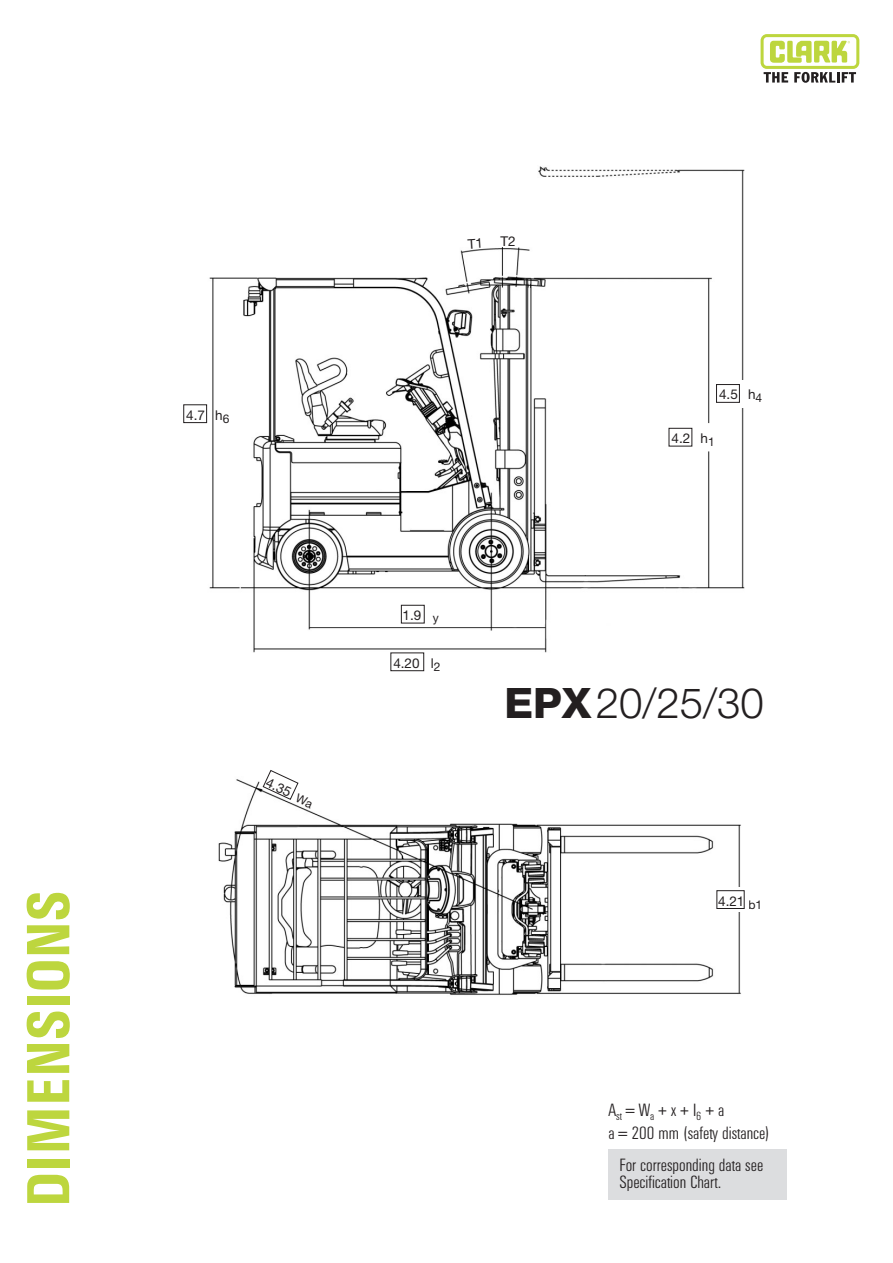
<style>
.page{position:relative;width:893px;height:1263px;background:#fff}
.page>*{position:absolute;margin:0;border:0;box-sizing:border-box;transform-origin:0 0}
.t1{font:700 60px "Univers Condensed BQ";letter-spacing:.02em;color:#bdd63e}
.t2{font:300 42px "Helvetica Neue";color:#231f20}
.t3{font:300 17.55px/23.1px "Univers Condensed BQ";color:#231f20}
.t4{font:13.5px "Helvetica Neue";color:#231f20}
.s1{font-weight:800}
</style>
<div class="page">
<img style="left:218px;top:654px;width:523px;height:341px">
<svg style="left:262px;top:769px;width:37px;height:31px"></svg>
<div style="left:716px;top:887px;width:32px;height:25px;background:#fff"></div>
<div style="left:716px;top:890px;width:28px;height:19px;background:#fff;border:1px solid #231f20"></div>
<div style="left:608px;top:1149px;width:179px;height:50px;background:#dcdddf"></div>
<img style="left:183px;top:166px;width:561px;height:488px">
<div style="left:183px;top:404px;width:24px;height:19px;background:#fff;border:1px solid #231f20"></div>
<div style="left:401px;top:605px;width:23px;height:19px;background:#fff;border:1px solid #231f20"></div>
<div style="left:712px;top:380px;width:58px;height:28px;background:#fff"></div>
<svg style="left:679px;top:423px;width:36px;height:29px"></svg>
<div style="left:390px;top:652px;width:34px;height:19px;border:1px solid #231f20"></div>
<div style="left:716px;top:384px;width:23px;height:19px;background:#fff;border:1px solid #231f20"></div>
<div style="left:668px;top:428px;width:24px;height:19px;background:#fff;border:1px solid #231f20"></div>
<svg style="left:760px;top:34px;width:99px;height:49px"></svg>
<svg style="left:467px;top:238px;width:13px;height:11px"></svg>
<h1 class="t1" style="left:27px;top:1206px;width:316px;rotate:-90deg">DIMENSIONS</h1>
<p class="t4" style="left:186px;top:410px;width:45px">4.7 h<sub>6</sub></p>
<p class="t4" style="left:269px;top:778px;width:52px;rotate:24deg">4.35 <sub>Wa</sub></p>
<p class="t4" style="left:500px;top:236px;width:17px">T2</p>
<p class="t4" style="left:719px;top:390px;width:45px">4.5 h<sub>4</sub></p>
<p class="t4" style="left:671px;top:434px;width:45px">4.2 h<sub>1</sub></p>
<p class="t4" style="left:402px;top:610px;width:38px">1.9 <sub>y</sub></p>
<p class="t4" style="left:431px;top:658px;width:11px">l<sub>2</sub></p>
<p class="t4" style="left:393px;top:658px;width:28px">4.20</p>
<h2 class="t2" style="left:504px;top:688px;width:261px"><span class="s1">EPX</span>20/25/30</h2>
<p class="t4" style="left:718px;top:896px;width:46px">4.21 <sub>b1</sub></p>
<p class="t3" style="left:608px;top:1100px;width:163px">A<sub>st</sub> = W<sub>a</sub> + x + I<sub>6</sub> + a<br>a = 200 mm (safety distance)</p>
<p class="t3" style="left:619px;top:1157px;width:145px;line-height:17.5px">For corresponding data see<br>Specification Chart.</p>
</div>
